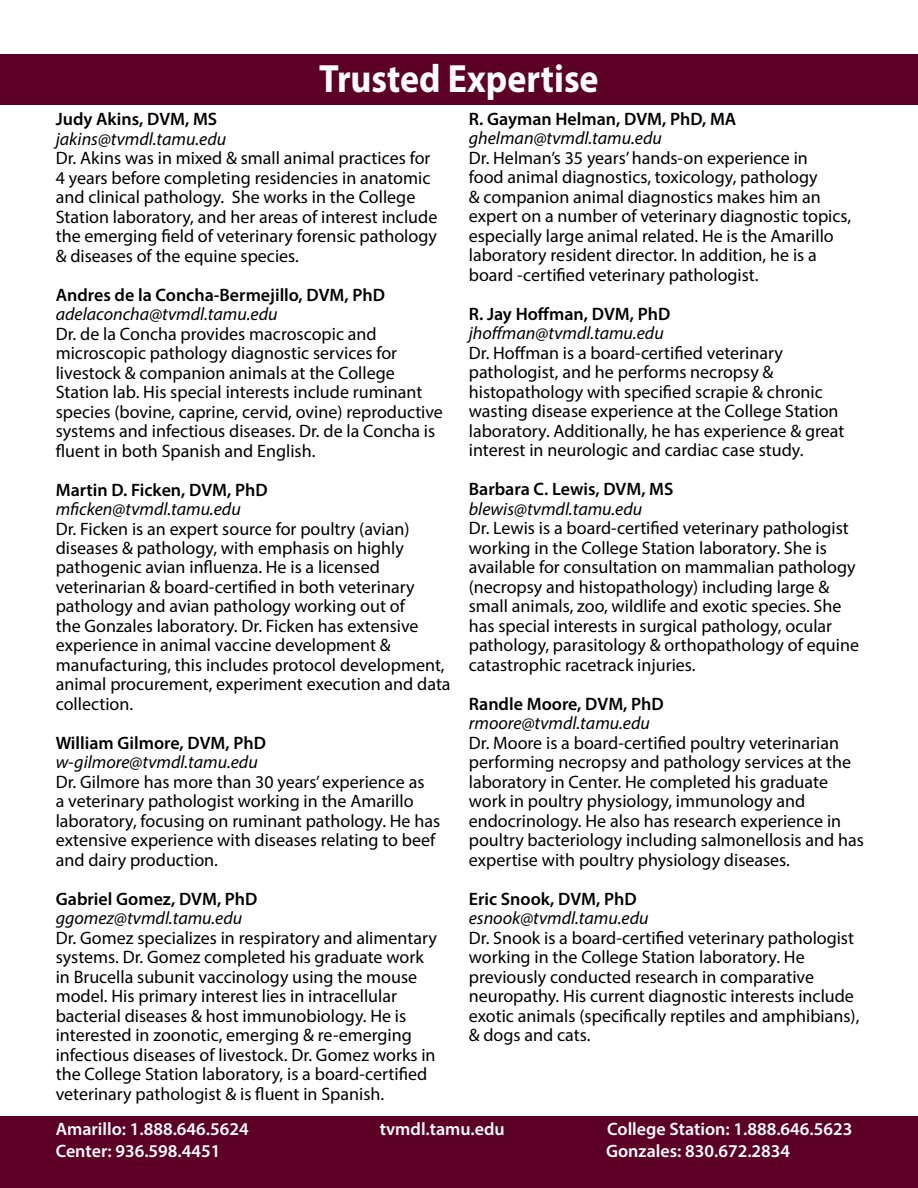
<style>
.page{position:relative;width:918px;height:1188px;background:#fff}
.page>*{position:absolute;margin:0;border:0;box-sizing:border-box;transform-origin:0 0}
.t1{font:700 39.6px "Myriad Pro";color:#fff;scale:.91 1}
.t2{font:18px/19.5px "Myriad Pro";color:#000}
.t3{font:italic 18px "Myriad Pro";color:#000}
.t4{font:600 18px "Myriad Pro";color:#000}
.t5{font:600 18px "Myriad Pro";color:#fff}
</style>
<div class="page">
<div style="left:0;top:1116px;width:918px;height:72px;background:#5d0025"></div>
<div style="left:0;top:54px;width:918px;height:50px;background:#5d0025"></div>
<h1 class="t1" style="left:319px;top:52px;width:309px">Trusted Expertise</h1>
<p class="t4" style="left:56px;top:108px;width:163px">Judy Akins, DVM, MS</p>
<p class="t3" style="left:56px;top:127px;width:172px">jakins@tvmdl.tamu.edu</p>
<p class="t2" style="left:56px;top:148px;width:383px">Dr. Akins was in mixed &amp; small animal practices for 4 years before completing residencies in anatomic and clinical pathology. She works in the College Station laboratory, and her areas of interest include the emerging field of veterinary forensic pathology &amp; diseases of the equine species.</p>
<p class="t4" style="left:56px;top:283px;width:331px">Andres de la Concha-Bermejillo, DVM, PhD</p>
<p class="t3" style="left:56px;top:303px;width:223px">adelaconcha@tvmdl.tamu.edu</p>
<p class="t2" style="left:56px;top:323px;width:389px">Dr. de la Concha provides macroscopic and microscopic pathology diagnostic services for livestock &amp; companion animals at the College Station lab. His special interests include ruminant species (bovine, caprine, cervid, ovine) reproductive systems and infectious diseases. Dr. de la Concha is fluent in both Spanish and English.</p>
<p class="t4" style="left:56px;top:478px;width:214px">Martin D. Ficken, DVM, PhD</p>
<p class="t3" style="left:56px;top:498px;width:187px">mficken@tvmdl.tamu.edu</p>
<p class="t2" style="left:56px;top:518px;width:396px">Dr. Ficken is an expert source for poultry (avian) diseases &amp; pathology, with emphasis on highly pathogenic avian influenza. He is a licensed veterinarian &amp; board-certified in both veterinary pathology and avian pathology working out of<br>the Gonzales laboratory. Dr. Ficken has extensive experience in animal vaccine development &amp; manufacturing, this includes protocol development, animal procurement, experiment execution and data collection.</p>
<p class="t4" style="left:56px;top:731px;width:212px">William Gilmore, DVM, PhD</p>
<p class="t3" style="left:56px;top:751px;width:204px">w-gilmore@tvmdl.tamu.edu</p>
<p class="t2" style="left:56px;top:772px;width:386px">Dr. Gilmore has more than 30 years’ experience as<br>a veterinary pathologist working in the Amarillo laboratory, focusing on ruminant pathology. He has extensive experience with diseases relating to beef and dairy production.</p>
<p class="t4" style="left:56px;top:887px;width:203px">Gabriel Gomez, DVM, PhD</p>
<p class="t3" style="left:56px;top:907px;width:188px">ggomez@tvmdl.tamu.edu</p>
<p class="t2" style="left:56px;top:928px;width:383px">Dr. Gomez specializes in respiratory and alimentary systems. Dr. Gomez completed his graduate work in Brucella subunit vaccinology using the mouse model. His primary interest lies in intracellular bacterial diseases &amp; host immunobiology. He is interested in zoonotic, emerging &amp; re-emerging infectious diseases of livestock. Dr. Gomez works in the College Station laboratory, is a board-certified veterinary pathologist &amp; is fluent in Spanish.</p>
<p class="t4" style="left:469px;top:107px;width:269px">R. Gayman Helman, DVM, PhD, MA</p>
<p class="t3" style="left:469px;top:127px;width:195px">ghelman@tvmdl.tamu.edu</p>
<p class="t2" style="left:469px;top:148px;width:384px">Dr. Helman’s 35 years’ hands-on experience in<br>food animal diagnostics, toxicology, pathology<br>&amp; companion animal diagnostics makes him an expert on a number of veterinary diagnostic topics, especially large animal related. He is the Amarillo laboratory resident director. In addition, he is a board -certified veterinary pathologist.</p>
<p class="t4" style="left:469px;top:302px;width:203px">R. Jay Hoffman, DVM, PhD</p>
<p class="t3" style="left:469px;top:322px;width:197px">jhoffman@tvmdl.tamu.edu</p>
<p class="t2" style="left:469px;top:343px;width:377px">Dr. Hoffman is a board-certified veterinary pathologist, and he performs necropsy &amp; histopathology with specified scrapie &amp; chronic wasting disease experience at the College Station laboratory. Additionally, he has experience &amp; great interest in neurologic and cardiac case study.</p>
<p class="t4" style="left:469px;top:478px;width:206px">Barbara C. Lewis, DVM, MS</p>
<p class="t3" style="left:469px;top:498px;width:175px">blewis@tvmdl.tamu.edu</p>
<p class="t2" style="left:469px;top:518px;width:392px">Dr. Lewis is a board-certified veterinary pathologist working in the College Station laboratory. She is available for consultation on mammalian pathology (necropsy and histopathology) including large &amp; small animals, zoo, wildlife and exotic species. She has special interests in surgical pathology, ocular pathology, parasitology &amp; orthopathology of equine catastrophic racetrack injuries.</p>
<p class="t4" style="left:469px;top:692px;width:197px">Randle Moore, DVM, PhD</p>
<p class="t3" style="left:469px;top:712px;width:183px">rmoore@tvmdl.tamu.edu</p>
<p class="t2" style="left:469px;top:733px;width:397px">Dr. Moore is a board-certified poultry veterinarian performing necropsy and pathology services at the laboratory in Center. He completed his graduate work in poultry physiology, immunology and endocrinology. He also has research experience in poultry bacteriology including salmonellosis and has expertise with poultry physiology diseases.</p>
<p class="t4" style="left:469px;top:887px;width:169px">Eric Snook, DVM, PhD</p>
<p class="t3" style="left:469px;top:907px;width:181px">esnook@tvmdl.tamu.edu</p>
<p class="t2" style="left:469px;top:928px;width:392px">Dr. Snook is a board-certified veterinary pathologist working in the College Station laboratory. He previously conducted research in comparative neuropathy. His current diagnostic interests include exotic animals (specifically reptiles and amphibians), &amp; dogs and cats.</p>
<p class="t5" style="left:56px;top:1117px;width:195px">Amarillo: 1.888.646.5624</p>
<p class="t5" style="left:380px;top:1117px;width:127px">tvmdl.tamu.edu</p>
<p class="t5" style="left:607px;top:1117px;width:247px">College Station: 1.888.646.5623</p>
<p class="t5" style="left:56px;top:1139px;width:166px">Center: 936.598.4451</p>
<p class="t5" style="left:606px;top:1139px;width:186px">Gonzales: 830.672.2834</p>
</div>
